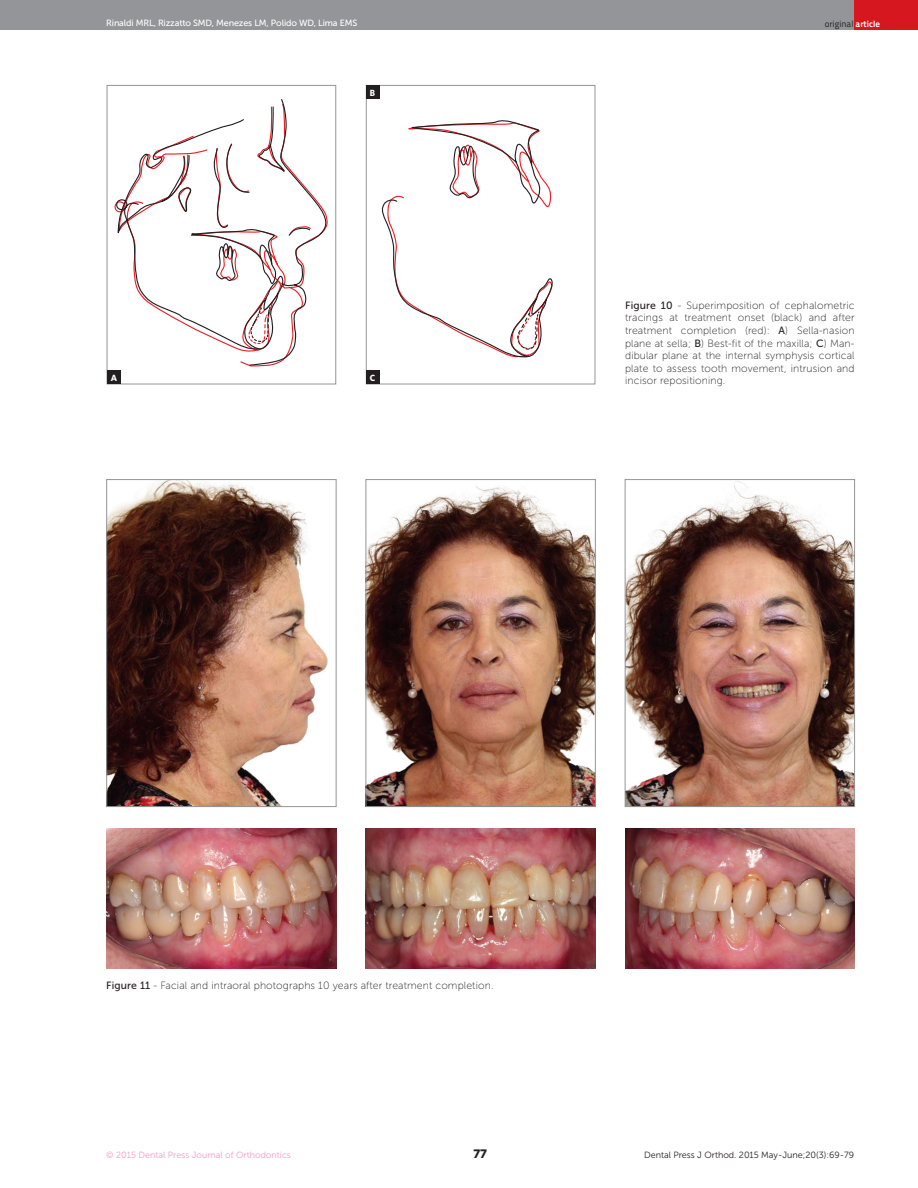
<style>
.page{position:relative;width:918px;height:1188px;background:#fff}
.page>*{position:absolute;margin:0;border:0;box-sizing:border-box;transform-origin:0 0}
.t1{font:12px "Museo Sans 900";color:#231f20}
.t2{font:10.5px/12.6px "Museo Sans 100";letter-spacing:.01em;color:#231f20;text-align:justify}
.t3{font:9px "Museo Sans 500";letter-spacing:-.015em;color:#fff}
.t4{font:9px "Museo Sans 300";color:#231f20}
.t5{font:9px "Museo Sans 300";color:#f499c2}
.t6{font:9px "Titillium Text 22 L";color:#231f20}
.t7{font:700 9px "Whitney";color:#fff}
.s1{font-weight:700;color:#fff}
.s2{font-family:"Museo Sans 500"}
</style>
<div class="page">
<div style="left:0;top:0;width:918px;height:30px;background:#939598"></div>
<div style="left:854px;top:0;width:64px;height:30px;background:#d7171f"></div>
<img style="left:108px;top:481px;width:220px;height:324px">
<div style="left:106px;top:479px;width:231px;height:328px;border:1px solid #939598"></div>
<img style="left:368px;top:486px;width:226px;height:319px">
<div style="left:366px;top:479px;width:230px;height:328px;border:1px solid #939598"></div>
<img style="left:627px;top:481px;width:226px;height:324px">
<div style="left:625px;top:479px;width:230px;height:328px;border:1px solid #939598"></div>
<img style="left:107px;top:828px;width:229px;height:141px">
<img style="left:366px;top:828px;width:229px;height:141px">
<img style="left:625px;top:828px;width:230px;height:141px">
<div style="left:107px;top:85px;width:229px;height:299px;border:1px solid #939598"></div>
<div style="left:366px;top:85px;width:229px;height:299px;border:1px solid #939598"></div>
<svg style="left:114px;top:99px;width:214px;height:268px"></svg>
<svg style="left:115px;top:106px;width:196px;height:244px"></svg>
<svg style="left:381px;top:120px;width:172px;height:238px"></svg>
<div style="left:107px;top:370px;width:14px;height:14px;background:#231f20"></div>
<div style="left:366px;top:86px;width:13px;height:13px;background:#231f20"></div>
<div style="left:366px;top:370px;width:13px;height:14px;background:#231f20"></div>
<p class="t3" style="left:106px;top:18px;width:252px">Rinaldi MRL, Rizzatto SMD, Menezes LM, Polido WD, Lima EMS</p>
<p class="t6" style="left:825px;top:17px;width:57px">original <span class="s1">article</span></p>
<p class="t7" style="left:111px;top:372px;width:8px">A</p>
<p class="t7" style="left:370px;top:87px;width:7px">B</p>
<p class="t7" style="left:370px;top:372px;width:7px">C</p>
<p class="t2" style="left:625px;top:299px;width:231px"><span class="s2">Figure 10</span> - Superimposition of cephalometric tracings at treatment onset (black) and after treatment completion (red): <span class="s2">A</span>) Sella-nasion plane at sella; <span class="s2">B</span>) Best-fit of the maxilla; <span class="s2">C</span>) Man&shy;dibular plane at the internal symphysis cortical plate to assess tooth movement, intrusion and incisor repositioning.</p>
<p class="t2" style="left:106px;top:979px;width:389px"><span class="s2">Figure 11</span> - Facial and intraoral photographs 10 years after treatment completion.</p>
<p class="t5" style="left:106px;top:1150px;width:186px">© 2015 Dental Press Journal of Orthodontics</p>
<p class="t1" style="left:473px;top:1147px;width:15px">77</p>
<p class="t4" style="left:644px;top:1150px;width:212px">Dental Press J Orthod. 2015 May-June;20(3):69-79</p>
</div>
